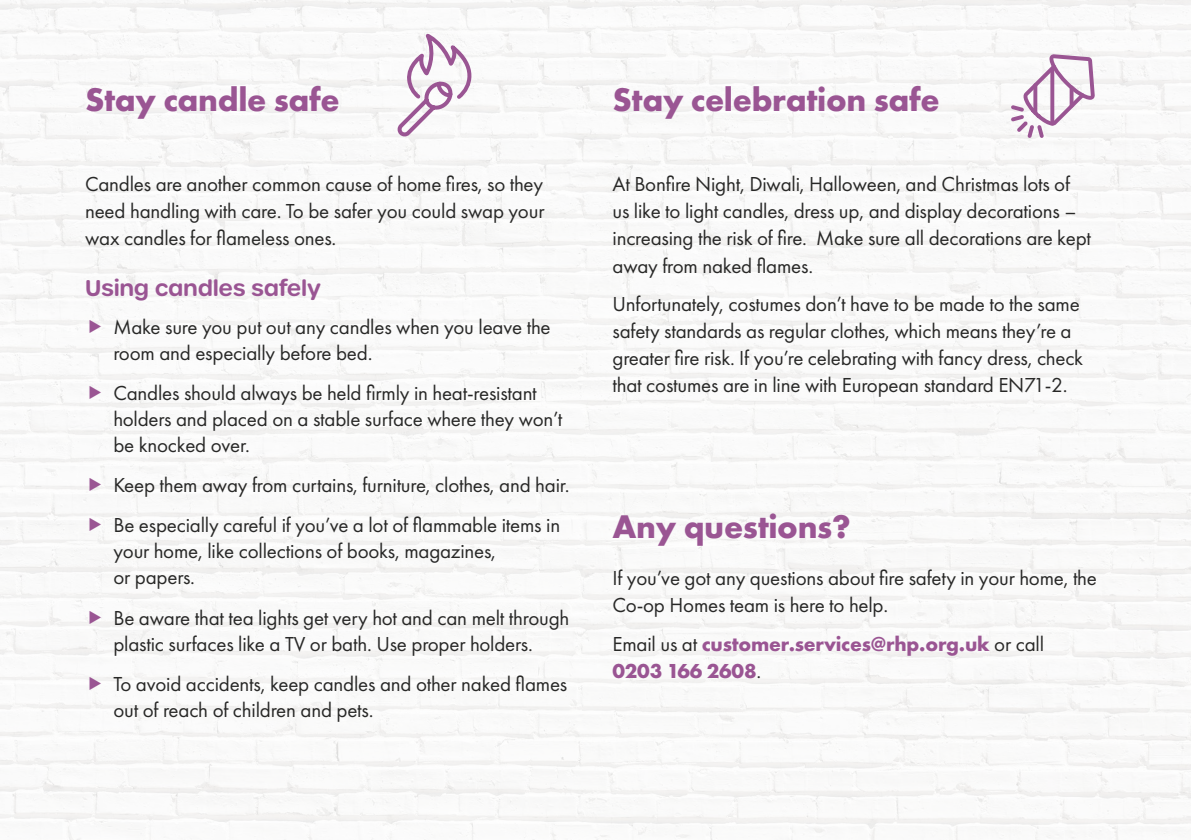
<style>
.page{position:relative;width:1191px;height:840px;background:#fff}
.page>*{position:absolute;margin:0;border:0;box-sizing:border-box;transform-origin:0 0}
.t1{font:700 34px "Futura PT";letter-spacing:-.01em;color:#9a5593}
.t2{font:600 22px "Urbane Rounded";letter-spacing:-.015em;color:#9a5593}
.t3{font:21px/27px "Futura PT";letter-spacing:-.01em;color:#282827}
.t4{font:700 21px/27px "Futura PT";letter-spacing:-.01em;color:#9a5593}
.s1{font-weight:400;color:#282827}
</style>
<div class="page">
<img style="left:0;top:0;width:1191px;height:839px">
<svg style="left:393px;top:31px;width:83px;height:109px"></svg>
<svg style="left:1011px;top:54px;width:83px;height:84px"></svg>
<svg style="left:90px;top:319px;width:11px;height:13px"></svg>
<svg style="left:90px;top:385px;width:11px;height:13px"></svg>
<svg style="left:90px;top:477px;width:11px;height:14px"></svg>
<svg style="left:90px;top:517px;width:11px;height:14px"></svg>
<svg style="left:90px;top:610px;width:11px;height:13px"></svg>
<svg style="left:90px;top:676px;width:11px;height:13px"></svg>
<h1 class="t1" style="left:85px;top:78px;width:256px">Stay candle safe</h1>
<p class="t3" style="left:85px;top:171px;width:461px;text-align:justify">Candles are another common cause of home fires, so they need handling with care. To be safer you could swap your wax candles for flameless ones.</p>
<p class="t2" style="left:85px;top:273px;width:237px">Using candles safely</p>
<p class="t3" style="left:113px;top:313px;width:438px;line-height:26px">Make sure you put out any candles when you leave the room and especially before bed.</p>
<p class="t3" style="left:113px;top:379px;width:450px;line-height:26px">Candles should always be held firmly in heat-resistant holders and placed on a stable surface where they won’t be knocked over.</p>
<p class="t3" style="left:113px;top:464px;width:458px;line-height:40.2px">Keep them away from curtains, furniture, clothes, and hair.<br>Be especially careful if you’ve a lot of flammable items in</p>
<p class="t3" style="left:113px;top:538px;width:384px;line-height:26px">your home, like collections of books, magazines, or papers.</p>
<p class="t3" style="left:113px;top:604px;width:457px;line-height:26px">Be aware that tea lights get very hot and can melt through plastic surfaces like a TV or bath. Use proper holders.</p>
<p class="t3" style="left:113px;top:670px;width:455px;line-height:26px">To avoid accidents, keep candles and other naked flames out of reach of children and pets.</p>
<h1 class="t1" style="left:612px;top:78px;width:329px">Stay celebration safe</h1>
<p class="t3" style="left:612px;top:171px;width:480px">At Bonfire Night, Diwali, Halloween, and Christmas lots of us like to light candles, dress up, and display decorations – increasing the risk of fire. Make sure all decorations are kept away from naked flames.</p>
<p class="t3" style="left:612px;top:290px;width:472px">Unfortunately, costumes don’t have to be made to the same safety standards as regular clothes, which means they’re a greater fire risk. If you’re celebrating with fancy dress, check that costumes are in line with European standard EN71-2.</p>
<h1 class="t1" style="left:612px;top:504px;width:240px">Any questions?</h1>
<p class="t3" style="left:612px;top:564px;width:486px">If you’ve got any questions about fire safety in your home, the<br>Co-op Homes team is here to help.</p>
<p class="t4" style="left:612px;top:629px;width:433px"><span class="s1">Email us at</span> customer.services@rhp.org.uk <span class="s1">or call<br></span>0203 166 2608<span class="s1">.</span></p>
</div>
